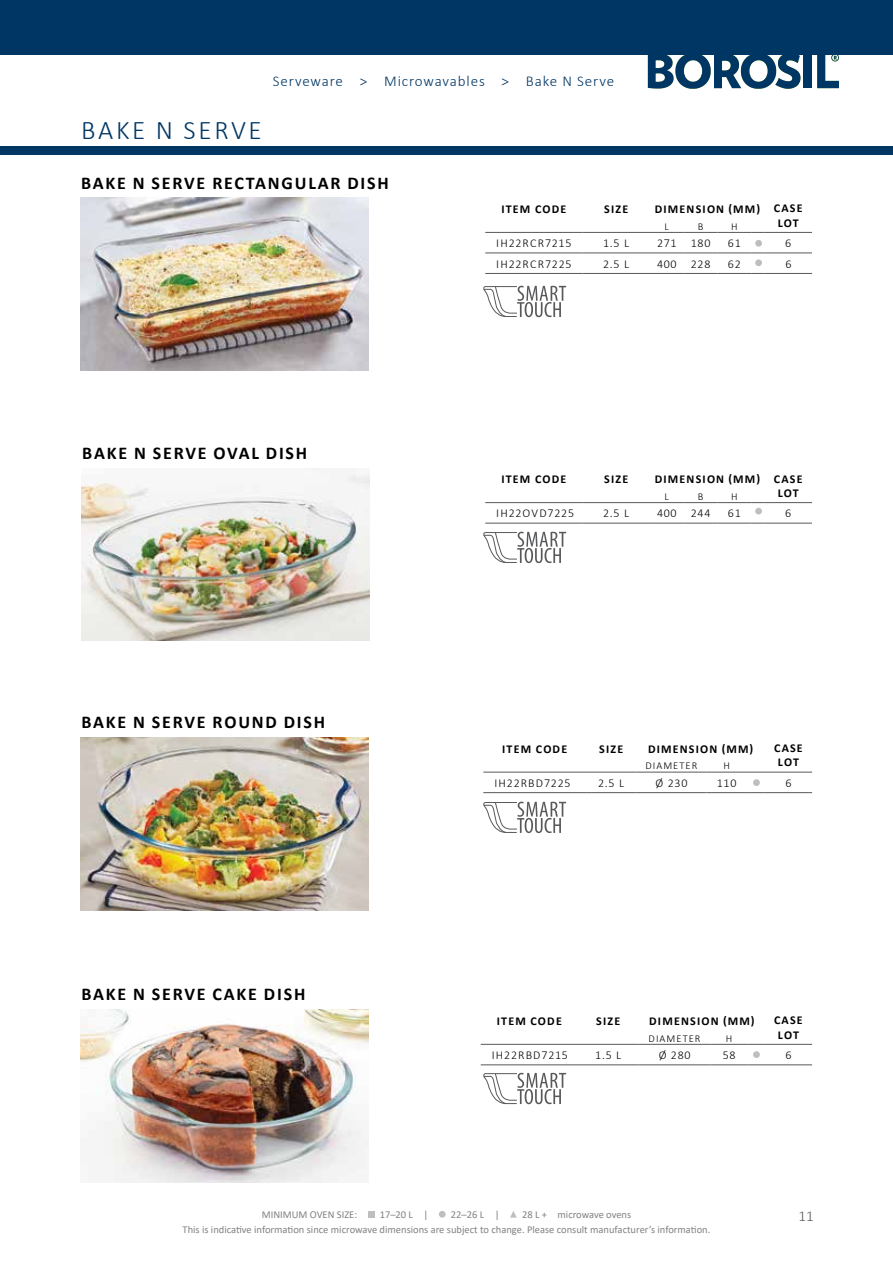
<style>
.page{position:relative;width:893px;height:1263px;background:#fff}
.page>*{position:absolute;margin:0;border:0;box-sizing:border-box;transform-origin:0 0}
.t1{font:300 27px "Calibri";letter-spacing:.1em;color:#003664}
.t2{font:700 18px "Calibri";letter-spacing:.1em;color:#000}
.t3{font:300 15px "Calibri";letter-spacing:.06em;color:#003664}
.t4{font:300 15px "Calibri";color:#58595b}
.t5{font:700 12px/13.6px "Calibri";letter-spacing:.1em;color:#000}
.t6{font:300 12px "Calibri";letter-spacing:.06em;color:#000}
.t7{font:300 12px "Calibri";letter-spacing:.08em;color:#000}
.t8{font:10.5px/15.5px "Calibri";color:#808285}
.t9{font:300 10.5px "Calibri";letter-spacing:.1em;color:#000}
</style>
<div class="page">
<div style="left:804px;top:54px;width:8px;height:34px;background:#003664"></div>
<svg style="left:817px;top:54px;width:22px;height:34px"></svg>
<svg style="left:648px;top:54px;width:152px;height:35px"></svg>
<hr style="left:586px;top:772px;width:50px;height:1px;background:#58595b">
<hr style="left:636px;top:772px;width:70px;height:1px;background:#58595b">
<hr style="left:706px;top:772px;width:41px;height:1px;background:#58595b">
<svg style="left:747px;top:772px;width:18px;height:1px"></svg>
<hr style="left:765px;top:772px;width:47px;height:1px;background:#58595b">
<hr style="left:586px;top:792px;width:50px;height:1px;background:#58595b">
<hr style="left:636px;top:792px;width:70px;height:1px;background:#58595b">
<hr style="left:706px;top:792px;width:41px;height:1px;background:#58595b">
<svg style="left:747px;top:792px;width:18px;height:1px"></svg>
<hr style="left:765px;top:792px;width:47px;height:1px;background:#58595b">
<hr style="left:483px;top:772px;width:103px;height:1px;background:#58595b">
<hr style="left:483px;top:792px;width:103px;height:1px;background:#58595b">
<img style="left:81px;top:737px;width:288px;height:173px">
<hr style="left:578px;top:1044px;width:61px;height:1px;background:#58595b">
<hr style="left:639px;top:1044px;width:71px;height:1px;background:#58595b">
<hr style="left:710px;top:1044px;width:38px;height:1px;background:#58595b">
<svg style="left:748px;top:1044px;width:17px;height:1px"></svg>
<hr style="left:765px;top:1044px;width:47px;height:1px;background:#58595b">
<hr style="left:578px;top:1064px;width:61px;height:1px;background:#58595b">
<hr style="left:639px;top:1064px;width:71px;height:1px;background:#58595b">
<hr style="left:710px;top:1064px;width:38px;height:1px;background:#58595b">
<svg style="left:748px;top:1064px;width:17px;height:1px"></svg>
<hr style="left:765px;top:1064px;width:47px;height:1px;background:#58595b">
<hr style="left:481px;top:1044px;width:97px;height:1px;background:#58595b">
<hr style="left:481px;top:1064px;width:97px;height:1px;background:#58595b">
<img style="left:81px;top:1010px;width:288px;height:172px">
<svg style="left:368px;top:1211px;width:6px;height:6px"></svg>
<div style="left:439px;top:1211px;width:7px;height:6px;background:#bcbec0;border-radius:50%"></div>
<svg style="left:510px;top:1211px;width:7px;height:6px"></svg>
<div style="left:0;top:146px;width:893px;height:8px;background:#003664"></div>
<hr style="left:485px;top:253px;width:97px;height:1px;background:#58595b">
<hr style="left:582px;top:253px;width:68px;height:1px;background:#58595b">
<hr style="left:717px;top:253px;width:34px;height:1px;background:#58595b">
<svg style="left:751px;top:253px;width:14px;height:1px"></svg>
<hr style="left:765px;top:253px;width:47px;height:1px;background:#58595b">
<hr style="left:650px;top:253px;width:34px;height:1px;background:#58595b">
<hr style="left:684px;top:253px;width:33px;height:1px;background:#58595b">
<hr style="left:485px;top:232px;width:97px;height:1px;background:#58595b">
<hr style="left:485px;top:273px;width:97px;height:1px;background:#58595b">
<hr style="left:582px;top:232px;width:68px;height:1px;background:#58595b">
<hr style="left:650px;top:232px;width:34px;height:1px;background:#58595b">
<hr style="left:684px;top:232px;width:33px;height:1px;background:#58595b">
<hr style="left:717px;top:232px;width:34px;height:1px;background:#58595b">
<svg style="left:751px;top:232px;width:14px;height:1px"></svg>
<hr style="left:765px;top:232px;width:47px;height:1px;background:#58595b">
<hr style="left:582px;top:273px;width:68px;height:1px;background:#58595b">
<hr style="left:650px;top:273px;width:34px;height:1px;background:#58595b">
<hr style="left:684px;top:273px;width:33px;height:1px;background:#58595b">
<hr style="left:717px;top:273px;width:34px;height:1px;background:#58595b">
<svg style="left:751px;top:273px;width:14px;height:1px"></svg>
<hr style="left:765px;top:273px;width:47px;height:1px;background:#58595b">
<img style="left:81px;top:198px;width:288px;height:173px">
<hr style="left:485px;top:502px;width:97px;height:1px;background:#58595b">
<hr style="left:485px;top:523px;width:97px;height:1px;background:#58595b">
<hr style="left:582px;top:502px;width:68px;height:1px;background:#58595b">
<hr style="left:650px;top:502px;width:34px;height:1px;background:#58595b">
<hr style="left:684px;top:502px;width:33px;height:1px;background:#58595b">
<hr style="left:717px;top:502px;width:34px;height:1px;background:#58595b">
<svg style="left:751px;top:502px;width:14px;height:1px"></svg>
<hr style="left:765px;top:502px;width:47px;height:1px;background:#58595b">
<hr style="left:582px;top:523px;width:68px;height:1px;background:#58595b">
<hr style="left:650px;top:523px;width:34px;height:1px;background:#58595b">
<hr style="left:684px;top:523px;width:33px;height:1px;background:#58595b">
<hr style="left:717px;top:523px;width:34px;height:1px;background:#58595b">
<svg style="left:751px;top:523px;width:14px;height:1px"></svg>
<hr style="left:765px;top:523px;width:47px;height:1px;background:#58595b">
<img style="left:81px;top:468px;width:288px;height:173px">
<svg style="left:483px;top:285px;width:83px;height:33px"></svg>
<svg style="left:483px;top:531px;width:83px;height:32px"></svg>
<svg style="left:483px;top:801px;width:83px;height:32px"></svg>
<svg style="left:483px;top:1072px;width:83px;height:32px"></svg>
<div style="left:755px;top:240px;width:7px;height:7px;background:#bcbec0;border-radius:50%"></div>
<div style="left:755px;top:259px;width:7px;height:7px;background:#bcbec0;border-radius:50%"></div>
<div style="left:755px;top:508px;width:7px;height:6px;background:#bcbec0;border-radius:50%"></div>
<div style="left:753px;top:779px;width:7px;height:7px;background:#bcbec0;border-radius:50%"></div>
<div style="left:753px;top:1051px;width:7px;height:7px;background:#bcbec0;border-radius:50%"></div>
<div style="left:0;top:0;width:893px;height:54px;background:#003664"></div>
<h3 class="t3" style="left:273px;top:72px;width:343px">Serveware &gt; Microwavables &gt; Bake N Serve</h3>
<h1 class="t1" style="left:81px;top:114px;width:182px">BAKE N SERVE</h1>
<h2 class="t2" style="left:81px;top:170px;width:309px">BAKE N SERVE RECTANGULAR DISH</h2>
<h2 class="t2" style="left:82px;top:440px;width:226px">BAKE N SERVE OVAL DISH</h2>
<h2 class="t2" style="left:81px;top:710px;width:245px">BAKE N SERVE ROUND DISH</h2>
<h2 class="t2" style="left:81px;top:982px;width:225px">BAKE N SERVE CAKE DISH</h2>
<p class="t5" style="left:501px;top:202px;width:67px">ITEM CODE</p>
<p class="t5" style="left:604px;top:202px;width:26px">SIZE</p>
<p class="t5" style="left:778px;top:202px;width:26px;text-indent:-123px">DIMENSION (MM) CASE<br>LOT</p>
<p class="t9" style="left:665px;top:220px;width:6px">L</p>
<p class="t9" style="left:698px;top:220px;width:7px">B</p>
<p class="t9" style="left:731px;top:220px;width:8px">H</p>
<p class="t7" style="left:496px;top:236px;width:77px">IH22RCR7215</p>
<p class="t6" style="left:603px;top:236px;width:27px">1.5 L</p>
<p class="t6" style="left:657px;top:236px;width:55px">271 180</p>
<p class="t6" style="left:728px;top:236px;width:14px">61</p>
<p class="t6" style="left:785px;top:236px;width:8px">6</p>
<p class="t7" style="left:496px;top:256px;width:77px">IH22RCR7225</p>
<p class="t6" style="left:603px;top:256px;width:27px">2.5 L</p>
<p class="t6" style="left:657px;top:256px;width:55px">400 228</p>
<p class="t6" style="left:728px;top:256px;width:14px">62</p>
<p class="t6" style="left:785px;top:256px;width:8px">6</p>
<p class="t5" style="left:501px;top:472px;width:67px">ITEM CODE</p>
<p class="t5" style="left:604px;top:472px;width:26px">SIZE</p>
<p class="t5" style="left:778px;top:472px;width:26px;text-indent:-123px">DIMENSION (MM) CASE<br>LOT</p>
<p class="t9" style="left:665px;top:490px;width:6px">L</p>
<p class="t9" style="left:698px;top:490px;width:7px">B</p>
<p class="t9" style="left:731px;top:490px;width:8px">H</p>
<p class="t7" style="left:496px;top:506px;width:79px">IH22OVD7225</p>
<p class="t6" style="left:603px;top:506px;width:27px">2.5 L</p>
<p class="t6" style="left:657px;top:506px;width:55px">400 244</p>
<p class="t6" style="left:728px;top:506px;width:14px">61</p>
<p class="t6" style="left:785px;top:506px;width:8px">6</p>
<p class="t5" style="left:502px;top:742px;width:67px">ITEM CODE</p>
<p class="t5" style="left:599px;top:742px;width:26px">SIZE</p>
<p class="t5" style="left:648px;top:742px;width:107px">DIMENSION (MM)</p>
<p class="t5" style="left:774px;top:741px;width:30px">CASE</p>
<p class="t9" style="left:645px;top:759px;width:53px">DIAMETER</p>
<p class="t9" style="left:723px;top:759px;width:8px">H</p>
<p class="t5" style="left:778px;top:755px;width:23px">LOT</p>
<p class="t7" style="left:494px;top:775px;width:78px">IH22RBD7225</p>
<p class="t6" style="left:598px;top:775px;width:27px">2.5 L</p>
<p class="t6" style="left:655px;top:775px;width:33px">Ø 230</p>
<p class="t6" style="left:717px;top:775px;width:21px">110</p>
<p class="t6" style="left:785px;top:775px;width:8px">6</p>
<p class="t5" style="left:497px;top:1014px;width:67px">ITEM CODE</p>
<p class="t5" style="left:596px;top:1014px;width:26px">SIZE</p>
<p class="t5" style="left:649px;top:1014px;width:107px">DIMENSION (MM)</p>
<p class="t5" style="left:774px;top:1013px;width:30px">CASE</p>
<p class="t9" style="left:649px;top:1032px;width:53px">DIAMETER</p>
<p class="t9" style="left:726px;top:1032px;width:8px">H</p>
<p class="t5" style="left:778px;top:1028px;width:23px">LOT</p>
<p class="t7" style="left:492px;top:1048px;width:78px">IH22RBD7215</p>
<p class="t6" style="left:595px;top:1048px;width:27px">1.5 L</p>
<p class="t6" style="left:659px;top:1048px;width:33px">Ø 280</p>
<p class="t6" style="left:723px;top:1048px;width:14px">58</p>
<p class="t6" style="left:785px;top:1048px;width:8px">6</p>
<p class="t8" style="left:262px;top:1206px;width:97px">MINIMUM OVEN SIZE:</p>
<p class="t8" style="left:380px;top:1206px;width:50px">17–20 L |</p>
<p class="t8" style="left:451px;top:1206px;width:50px">22–26 L |</p>
<p class="t8" style="left:183px;top:1206px;width:529px;text-indent:339px">28 L + microwave ovens<br>This is indicative information since microwave dimensions are subject to change. Please consult manufacturer’s information.</p>
<h3 class="t4" style="left:799px;top:1207px;width:17px">11</h3>
</div>
